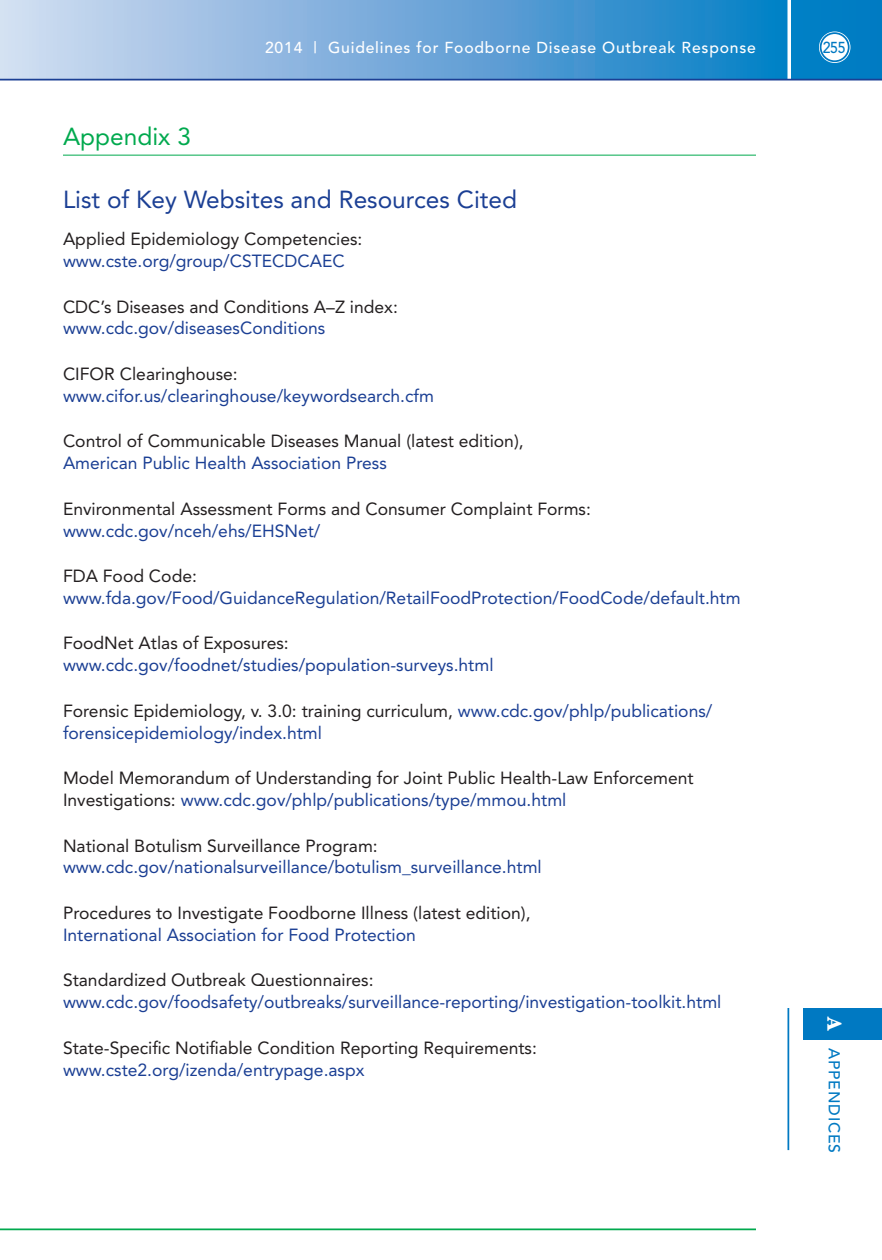
<style>
.page{position:relative;width:882px;height:1260px;background:#fff}
.page>*{position:absolute;margin:0;border:0;box-sizing:border-box;transform-origin:0 0}
.Body_Copy{font:24.5px "Avenir";color:#1b3f94}
.t1{font:24.5px "Avenir";color:#00a94e}
.t2{font:700 21px "Baskerville";color:#fff}
.Body_Copy-2{font:17.5px/21.9px "Avenir";color:#231f20}
.Body_Copy-3{font:17.5px/21.9px "Avenir";color:#1b3f94}
.t3{font:500 15.75px "Avenir";letter-spacing:.05em;color:#fff}
.t4{font:500 15.75px "Avenir";letter-spacing:.05em;color:#0079c2}
.t5{font:500 15.75px "Avenir";letter-spacing:.05em;color:#0079c2;scale:.9 1}
.s1{color:#1b3f94}
.s2{color:#231f20}
</style>
<div class="page">
<hr style="left:0;top:1228px;width:756px;height:2px;background:#00a94e">
<div style="left:803px;top:1008px;width:79px;height:32px;background:#0079c2"></div>
<hr style="left:788px;top:1008px;width:1px;height:142px;background:#0079c2">
<div style="left:0;top:0;width:882px;height:79px;background:linear-gradient(to right,#d8daf0,#0074c0)"></div>
<div style="left:819px;top:32px;width:31px;height:31px;border:5px solid #fff;border-radius:50%"></div>
<div style="left:821px;top:33px;width:28px;height:28px;background:#fff;border-radius:50%"></div>
<div style="left:820px;top:32px;width:30px;height:30px;border:2px solid #0079c2;border-radius:50%"></div>
<hr style="left:788px;top:0;width:3px;height:85px;background:#fff">
<hr style="left:0;top:79px;width:882px;height:1px;background:#1b3f94">
<hr style="left:63px;top:155px;width:693px;height:1px;background:#00a94e">
<p class="t1" style="left:63px;top:122px;width:129px">Appendix 3</p>
<p class="t3" style="left:265px;top:39px;width:492px">2014 | Guidelines for Foodborne Disease Outbreak Response</p>
<p class="t5" style="left:823px;top:39px;width:27px">255</p>
<p class="Body_Copy" style="left:63px;top:185px;width:456px">List of Key Websites and Resources Cited</p>
<p class="Body_Copy-2" style="left:63px;top:228px;width:301px">Applied Epidemiology Competencies: <span class="s1">www.cste.org/group/CSTECDCAEC</span></p>
<p class="Body_Copy-2" style="left:63px;top:296px;width:336px">CDC’s Diseases and Conditions A–Z index: <span class="s1">www.cdc.gov/diseasesConditions</span></p>
<p class="Body_Copy-3" style="left:63px;top:363px;width:372px"><span class="s2">CIFOR Clearinghouse: </span>www.cifor.us/clearinghouse/keywordsearch.cfm</p>
<p class="Body_Copy-2" style="left:63px;top:430px;width:462px">Control of Communicable Diseases Manual (latest edition),<br><span class="s1">American Public Health Association Press</span></p>
<p class="Body_Copy-2" style="left:63px;top:498px;width:529px">Environmental Assessment Forms and Consumer Complaint Forms: <span class="s1">www.cdc.gov/nceh/ehs/EHSNet/</span></p>
<p class="Body_Copy-3" style="left:63px;top:565px;width:679px"><span class="s2">FDA Food Code: </span>www.fda.gov/Food/GuidanceRegulation/RetailFoodProtection/FoodCode/default.htm</p>
<p class="Body_Copy-3" style="left:63px;top:633px;width:432px"><span class="s2">FoodNet Atlas of Exposures: </span>www.cdc.gov/foodnet/studies/population-surveys.html</p>
<p class="Body_Copy-3" style="left:63px;top:700px;width:651px"><span class="s2">Forensic Epidemiology, v. 3.0: training curriculum,</span> www.cdc.gov/phlp/publications/ forensicepidemiology/index.html</p>
<p class="Body_Copy-2" style="left:63px;top:767px;width:632px">Model Memorandum of Understanding for Joint Public Health-Law Enforcement<br>Investigations: <span class="s1">www.cdc.gov/phlp/publications/type/mmou.html</span></p>
<p class="Body_Copy-3" style="left:63px;top:835px;width:480px"><span class="s2">National Botulism Surveillance Program: </span>www.cdc.gov/nationalsurveillance/botulism_surveillance.html</p>
<p class="Body_Copy-2" style="left:63px;top:902px;width:469px">Procedures to Investigate Foodborne Illness (latest edition),<br><span class="s1">International Association for Food Protection</span></p>
<p class="Body_Copy-3" style="left:63px;top:969px;width:660px"><span class="s2">Standardized Outbreak Questionnaires: </span>www.cdc.gov/foodsafety/outbreaks/surveillance-reporting/investigation-toolkit.html</p>
<p class="Body_Copy-2" style="left:63px;top:1037px;width:475px">State-Specific Notifiable Condition Reporting Requirements: <span class="s1">www.cste2.org/izenda/entrypage.aspx</span></p>
<p class="t2" style="left:849px;top:1017px;width:16px;rotate:90deg">A</p>
<p class="t4" style="left:843px;top:1048px;width:106px;rotate:90deg">APPENDICES</p>
</div>
